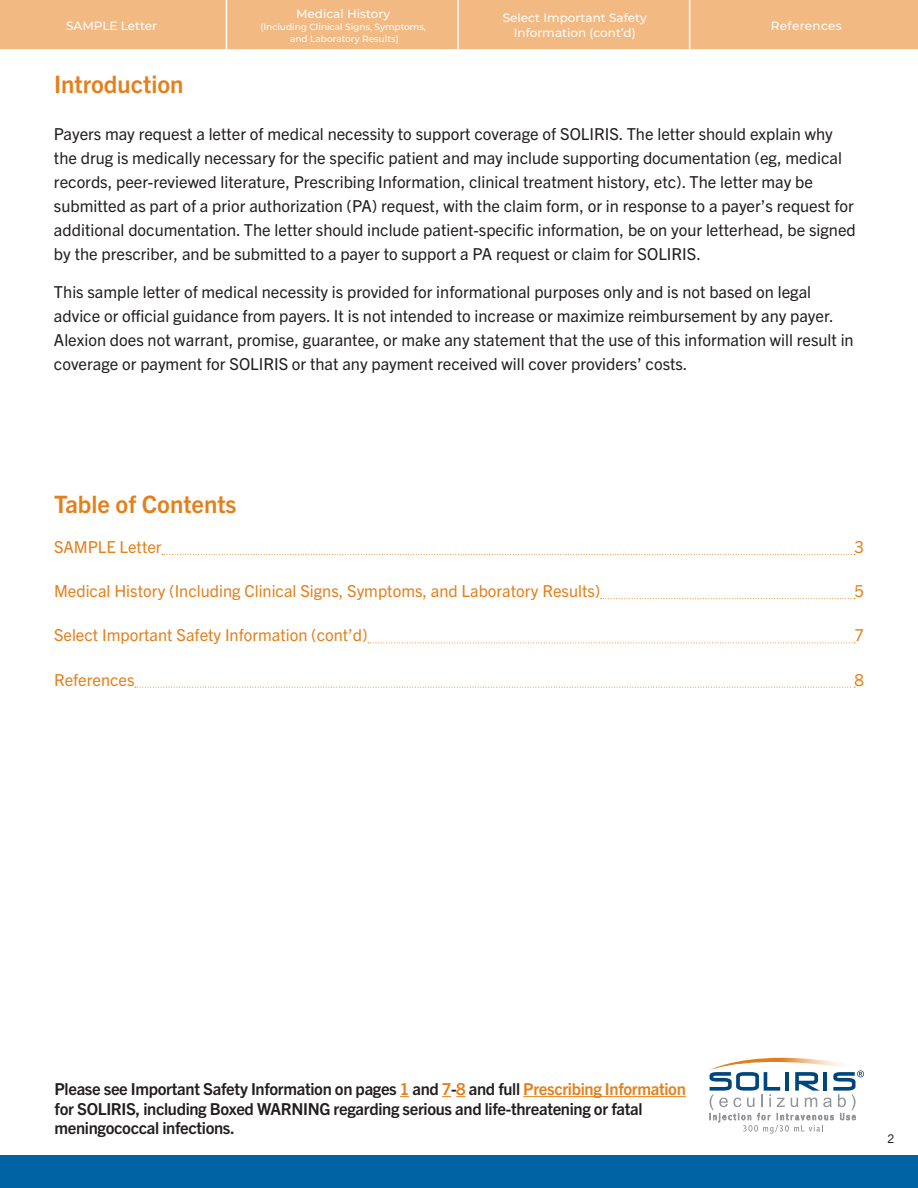
<style>
.page{position:relative;width:918px;height:1188px;background:#fff}
.page>*{position:absolute;margin:0;border:0;box-sizing:border-box;transform-origin:0 0}
.t1{font:700 24px "Trade Gothic Next LT Pro";color:#e4801b}
.t2{font:16.5px/24px "Trade Gothic Next LT Pro";color:#231f20}
.t3{font:700 16.5px/19.5px "Trade Gothic Next LT Pro";letter-spacing:-.02em;color:#231f20}
.t4{font:16.5px "Trade Gothic Next LT Pro";color:#e4801b}
.t5{font:500 12px/15px "Montserrat";color:#fff;text-align:center}
.t6{font:500 12px "Montserrat";letter-spacing:.03em;color:#fff}
.t7{font:12px "Trade Gothic Next LT Pro";color:#231f20}
.t8{font:500 9px/12px "Montserrat";color:#fff;text-align:center}
.s1{color:#e4801b}
</style>
<div class="page">
<div style="left:0;top:1155px;width:918px;height:33px;background:#0063a4"></div>
<svg style="left:709px;top:1057px;width:155px;height:77px"></svg>
<svg style="left:442px;top:1096px;width:23px;height:1px"></svg>
<hr style="left:523px;top:1096px;width:163px;height:1px;background:#e4801b">
<svg style="left:162px;top:554px;width:693px;height:1px"></svg>
<svg style="left:601px;top:598px;width:254px;height:1px"></svg>
<svg style="left:368px;top:642px;width:487px;height:1px"></svg>
<svg style="left:135px;top:687px;width:720px;height:1px"></svg>
<div style="left:0;top:0;width:918px;height:50px;background:#f2b982"></div>
<p class="t5" style="left:66px;top:17px;width:92px">SAMPLE Letter</p>
<h1 class="t1" style="left:54px;top:67px;width:131px">Introduction</h1>
<p class="t5" style="left:296px;top:5px;width:96px">Medical History</p>
<p class="t8" style="left:260px;top:20px;width:167px">(Including Clinical Signs, Symptoms, and Laboratory Results)</p>
<p class="t5" style="left:503px;top:10px;width:146px">Select Important Safety<br>Information (cont’d)</p>
<p class="t6" style="left:771px;top:17px;width:73px">References</p>
<p class="t2" style="left:54px;top:121px;width:803px">Payers may request a letter of medical necessity to support coverage of SOLIRIS. The letter should explain why the drug is medically necessary for the specific patient and may include supporting documentation (eg, medical records, peer-reviewed literature, Prescribing Information, clinical treatment history, etc). The letter may be submitted as part of a prior authorization (PA) request, with the claim form, or in response to a payer’s request for additional documentation. The letter should include patient-specific information, be on your letterhead, be signed by the prescriber, and be submitted to a payer to support a PA request or claim for SOLIRIS.</p>
<p class="t2" style="left:54px;top:279px;width:801px">This sample letter of medical necessity is provided for informational purposes only and is not based on legal advice or official guidance from payers. It is not intended to increase or maximize reimbursement by any payer.<br>Alexion does not warrant, promise, guarantee, or make any statement that the use of this information will result in coverage or payment for SOLIRIS or that any payment received will cover providers’ costs.</p>
<h1 class="t1" style="left:54px;top:488px;width:184px">Table of Contents</h1>
<p class="t4" style="left:54px;top:535px;width:109px">SAMPLE Letter</p>
<p class="t4" style="left:855px;top:535px;width:11px">3</p>
<p class="t4" style="left:54px;top:580px;width:548px">Medical History (Including Clinical Signs, Symptoms, and Laboratory Results)</p>
<p class="t4" style="left:855px;top:580px;width:11px">5</p>
<p class="t4" style="left:54px;top:624px;width:315px">Select Important Safety Information (cont’d)</p>
<p class="t4" style="left:855px;top:624px;width:11px">7</p>
<p class="t4" style="left:54px;top:668px;width:82px">References</p>
<p class="t4" style="left:855px;top:668px;width:11px">8</p>
<p class="t3" style="left:55px;top:1078px;width:633px">Please see Important Safety Information on pages <span class="s1">1</span> and <span class="s1">7</span>-<span class="s1">8</span> and full <span class="s1">Prescribing Information </span>for SOLIRIS, including Boxed WARNING regarding serious and life-threatening or fatal meningococcal infections.</p>
<p class="t7" style="left:888px;top:1130px;width:8px">2</p>
</div>
